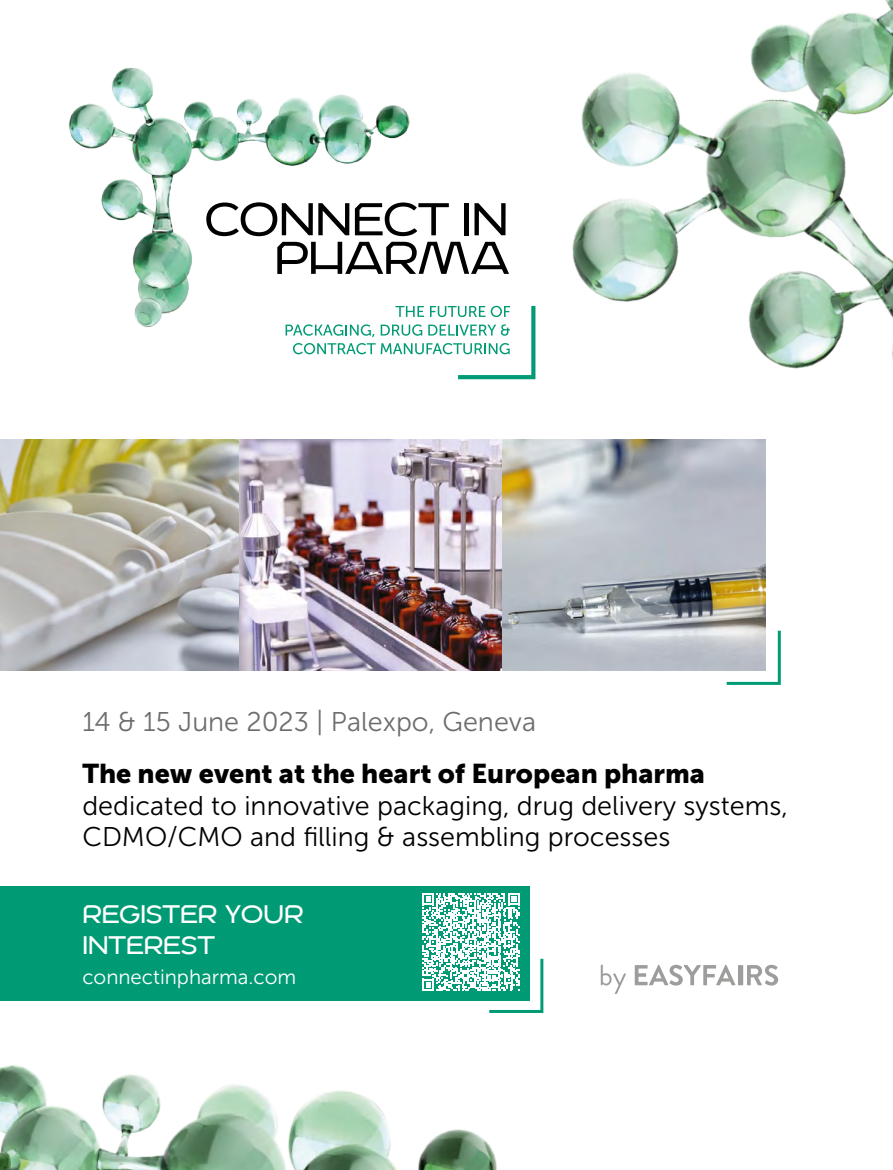
<style>
.page{position:relative;width:893px;height:1170px;background:#fff}
.page>*{position:absolute;margin:0;border:0;box-sizing:border-box;transform-origin:0 0}
.t1{font:30.75px/30.8px "Futuris";color:#fff}
.t2{font:27px/31.5px "Museo Sans 300";color:#000}
.t3{font:27px "Museo Sans 300";color:#6d6d6c}
.t4{font:20.55px "Museo Sans 300";color:#fff}
.s1{font-family:"Museo Sans 900"}
</style>
<div class="page">
<img style="left:335px;top:0;width:558px;height:685px">
<svg style="left:658px;top:964px;width:77px;height:21px"></svg>
<div style="left:738px;top:965px;width:5px;height:20px;background:#9d9d9c"></div>
<svg style="left:747px;top:964px;width:31px;height:21px"></svg>
<img style="left:69px;top:64px;width:357px;height:265px">
<svg style="left:206px;top:202px;width:143px;height:34px"></svg>
<svg style="left:355px;top:202px;width:94px;height:34px"></svg>
<div style="left:464px;top:203px;width:5px;height:32px;background:#000"></div>
<svg style="left:474px;top:203px;width:32px;height:32px"></svg>
<svg style="left:277px;top:242px;width:232px;height:32px"></svg>
<svg style="left:286px;top:306px;width:249px;height:73px"></svg>
<div style="left:0;top:886px;width:530px;height:114px;background:#009b74"></div>
<svg style="left:727px;top:630px;width:54px;height:54px"></svg>
<svg style="left:422px;top:893px;width:121px;height:72px"></svg>
<img style="left:0;top:439px;width:766px;height:231px">
<img style="left:0;top:965px;width:697px;height:204px">
<p class="t3" style="left:82px;top:707px;width:455px">14 &amp; 15 June 2023 | Palexpo, Geneva</p>
<p class="t2" style="left:82px;top:758px;width:707px"><span class="s1">The new event at the heart of European pharma </span>dedicated to innovative packaging, drug delivery systems,<br>CDMO/CMO and filling &amp; assembling processes</p>
<p class="t1" style="left:82px;top:899px;width:222px">REGISTER YOUR<br>INTEREST</p>
<p class="t4" style="left:82px;top:966px;width:215px">connectinpharma.com</p>
</div>
